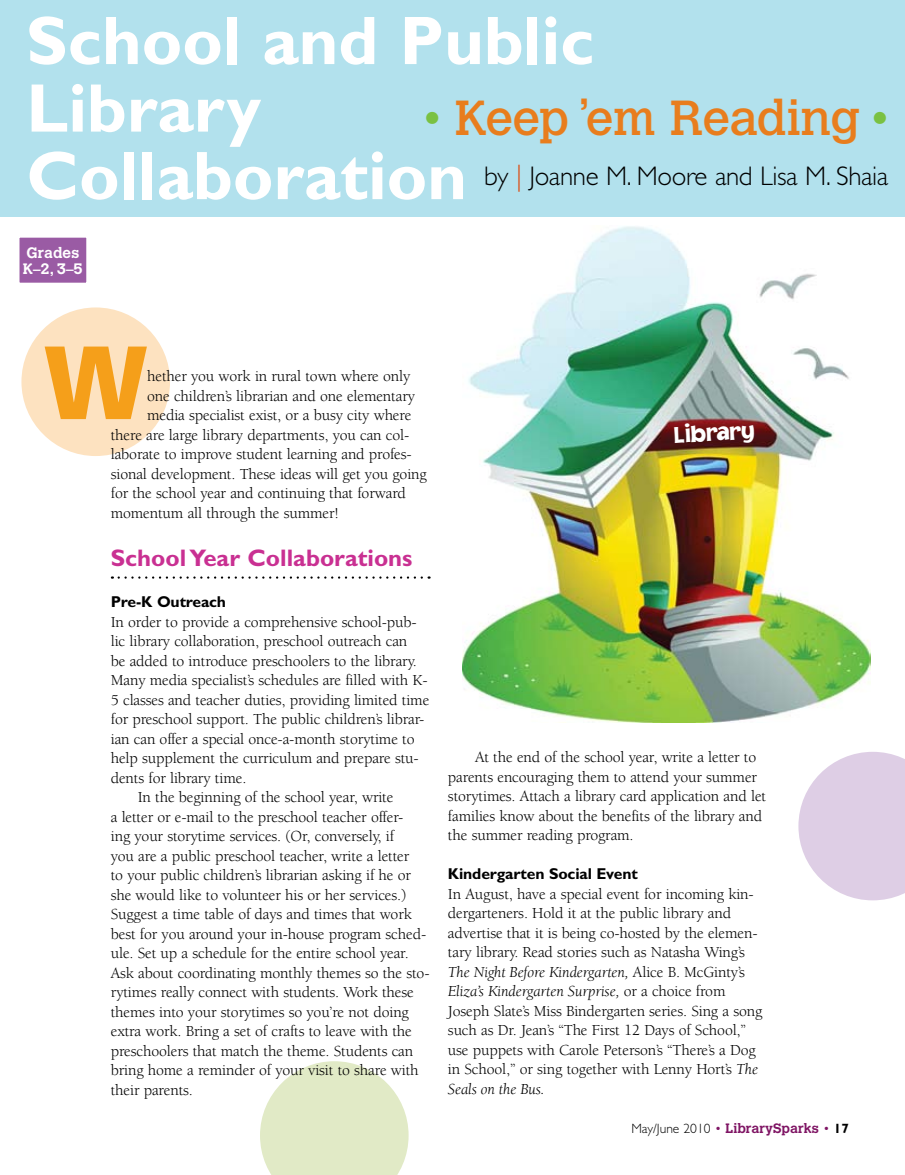
<style>
.page{position:relative;width:905px;height:1175px;background:#fff}
.page>*{position:absolute;margin:0;border:0;box-sizing:border-box;transform-origin:0 0}
.t1{font:900 103.8px "Frutiger";color:#f59f1a}
.t2{font:700 69px/67.5px "Gill Sans";color:#fff}
.t3{font:48.75px "Calvert";letter-spacing:-.015em;color:#e87d1d}
.t4{font:300 27px "Gill Sans";letter-spacing:-.015em;color:#000}
.t5{font:900 24.3px "Jacoby ICG";color:#fff}
.t6{font:700 24px "Gill Sans";color:#c93092}
.t7{font:15.75px/19.5px "Berkeley";letter-spacing:-.01em;color:#000}
.t8{font:700 15.75px "Gill Sans";letter-spacing:-.01em;color:#000}
.t9{font:700 15px/16.5px "Calvert";color:#fff}
.t10{font:700 13.5px "Calvert";color:#7f1564}
.s1{color:#7ac142}
.s2{color:#d9541e}
.s3{font-style:italic}
.s4{font-family:"Gill Sans";font-weight:300;color:#000}
.s5{font-family:"Gill Sans";font-weight:300}
.s6{font-family:"Gill Sans";color:#000}
</style>
<div class="page">
<div style="left:0;top:0;width:904px;height:216px;background:#b2e1ed"></div>
<svg style="left:260px;top:1061px;width:148px;height:113px"></svg>
<div style="left:21px;top:307px;width:149px;height:149px;background:#fde2c0;border-radius:50%"></div>
<div style="left:19px;top:237px;width:68px;height:47px;background:#9a5ba4"></div>
<div style="left:18px;top:236px;width:70px;height:49px;border:2px solid #fff"></div>
<svg style="left:119px;top:576px;width:310px;height:2px"></svg>
<svg style="left:798px;top:752px;width:106px;height:148px"></svg>
<img style="left:463px;top:226px;width:407px;height:496px">
<h2 class="t2" style="left:26px;top:7px;width:569px">School and Public<br>Library<br>Collaboration</h2>
<h3 class="t3" style="left:424px;top:89px;width:466px"><span class="s1">•</span> Keep ’em Reading <span class="s1">•</span></h3>
<h3 class="t4" style="left:484px;top:161px;width:405px">by <span class="s2">|</span> Joanne M. Moore and Lisa M. Shaia</h3>
<p class="t9" style="left:23px;top:244px;width:61px">Grades<br>K–2, 3–5</p>
<h1 class="t1" style="left:44px;top:320px;width:105px">W</h1>
<p class="t7" style="left:147px;top:367px;width:265px">hether you work in rural town where only</p>
<p class="t7" style="left:147px;top:386px;width:269px">one children’s librarian and one elementary</p>
<p class="t7" style="left:147px;top:406px;width:266px">media specialist exist, or a busy city where</p>
<p class="t7" style="left:111px;top:425px;width:300px">there are large library departments, you can col-</p>
<p class="t7" style="left:111px;top:445px;width:302px">laborate to improve student learning and profes-</p>
<p class="t7" style="left:111px;top:464px;width:317px">sional development. These ideas will get you going</p>
<p class="t7" style="left:111px;top:484px;width:296px">for the school year and continuing that forward</p>
<p class="t7" style="left:111px;top:503px;width:229px">momentum all through the summer!</p>
<h3 class="t6" style="left:111px;top:543px;width:303px">School Year Collaborations</h3>
<p class="t8" style="left:111px;top:592px;width:117px">Pre-K Outreach</p>
<p class="t7" style="left:111px;top:612px;width:307px">In order to provide a comprehensive school-pub-</p>
<p class="t7" style="left:111px;top:631px;width:298px">lic library collaboration, preschool outreach can</p>
<p class="t7" style="left:111px;top:651px;width:307px">be added to introduce preschoolers to the library.</p>
<p class="t7" style="left:111px;top:670px;width:318px">Many media specialist’s schedules are filled with K-</p>
<p class="t7" style="left:111px;top:690px;width:320px">5 classes and teacher duties, providing limited time</p>
<p class="t7" style="left:111px;top:709px;width:315px">for preschool support. The public children’s librar-</p>
<p class="t7" style="left:111px;top:729px;width:305px">ian can offer a special once-a-month storytime to</p>
<p class="t7" style="left:111px;top:748px;width:309px">help supplement the curriculum and prepare stu-</p>
<p class="t7" style="left:111px;top:768px;width:137px">dents for library time.</p>
<p class="t7" style="left:138px;top:787px;width:257px">In the beginning of the school year, write</p>
<p class="t7" style="left:111px;top:807px;width:294px">a letter or e-mail to the preschool teacher offer-</p>
<p class="t7" style="left:111px;top:826px;width:285px">ing your storytime services. (Or, conversely, if</p>
<p class="t7" style="left:111px;top:846px;width:300px">you are a public preschool teacher, write a letter</p>
<p class="t7" style="left:111px;top:865px;width:302px">to your public children’s librarian asking if he or</p>
<p class="t7" style="left:111px;top:885px;width:297px">she would like to volunteer his or her services.)</p>
<p class="t7" style="left:111px;top:904px;width:302px">Suggest a time table of days and times that work</p>
<p class="t7" style="left:111px;top:924px;width:317px">best for you around your in-house program sched-</p>
<p class="t7" style="left:111px;top:943px;width:299px">ule. Set up a schedule for the entire school year.</p>
<p class="t7" style="left:111px;top:963px;width:320px">Ask about coordinating monthly themes so the sto-</p>
<p class="t7" style="left:111px;top:982px;width:304px">rytimes really connect with students. Work these</p>
<p class="t7" style="left:111px;top:1002px;width:299px">themes into your storytimes so you’re not doing</p>
<p class="t7" style="left:111px;top:1021px;width:302px">extra work. Bring a set of crafts to leave with the</p>
<p class="t7" style="left:111px;top:1041px;width:304px">preschoolers that match the theme. Students can</p>
<p class="t7" style="left:111px;top:1060px;width:309px">bring home a reminder of your visit to share with</p>
<p class="t7" style="left:111px;top:1080px;width:84px">their parents.</p>
<h3 class="t5" style="left:673px;top:420px;width:82px;rotate:-3deg">Library</h3>
<p class="t7" style="left:448px;top:747px;width:320px;text-indent:27px">At the end of the school year, write a letter to parents encouraging them to attend your summer storytimes. Attach a library card application and let families know about the benefits of the library and the summer reading program.</p>
<p class="t8" style="left:448px;top:864px;width:191px">Kindergarten Social Event</p>
<p class="t7" style="left:448px;top:884px;width:316px">In August, have a special event for incoming kin&shy;dergarteners. Hold it at the public library and advertise that it is being co-hosted by the elemen&shy;tary library. Read stories such as Natasha Wing’s <span class="s3">The Night Before Kindergarten,</span> Alice B. McGinty’s <span class="s3">Eliza’s Kindergarten Surprise,</span> or a choice from Joseph Slate’s Miss Bindergarten series. Sing a song such as Dr. Jean’s “The First 12 Days of School,” use puppets with Carole Peterson’s “There’s a Dog in School,” or sing together with Lenny Hort’s <span class="s3">The Seals on the Bus.</span></p>
<p class="t10" style="left:631px;top:1120px;width:219px"><span class="s4">May/June 2010</span> <span class="s5">•</span> LibrarySparks <span class="s5">•</span> <span class="s6">17</span></p>
</div>
